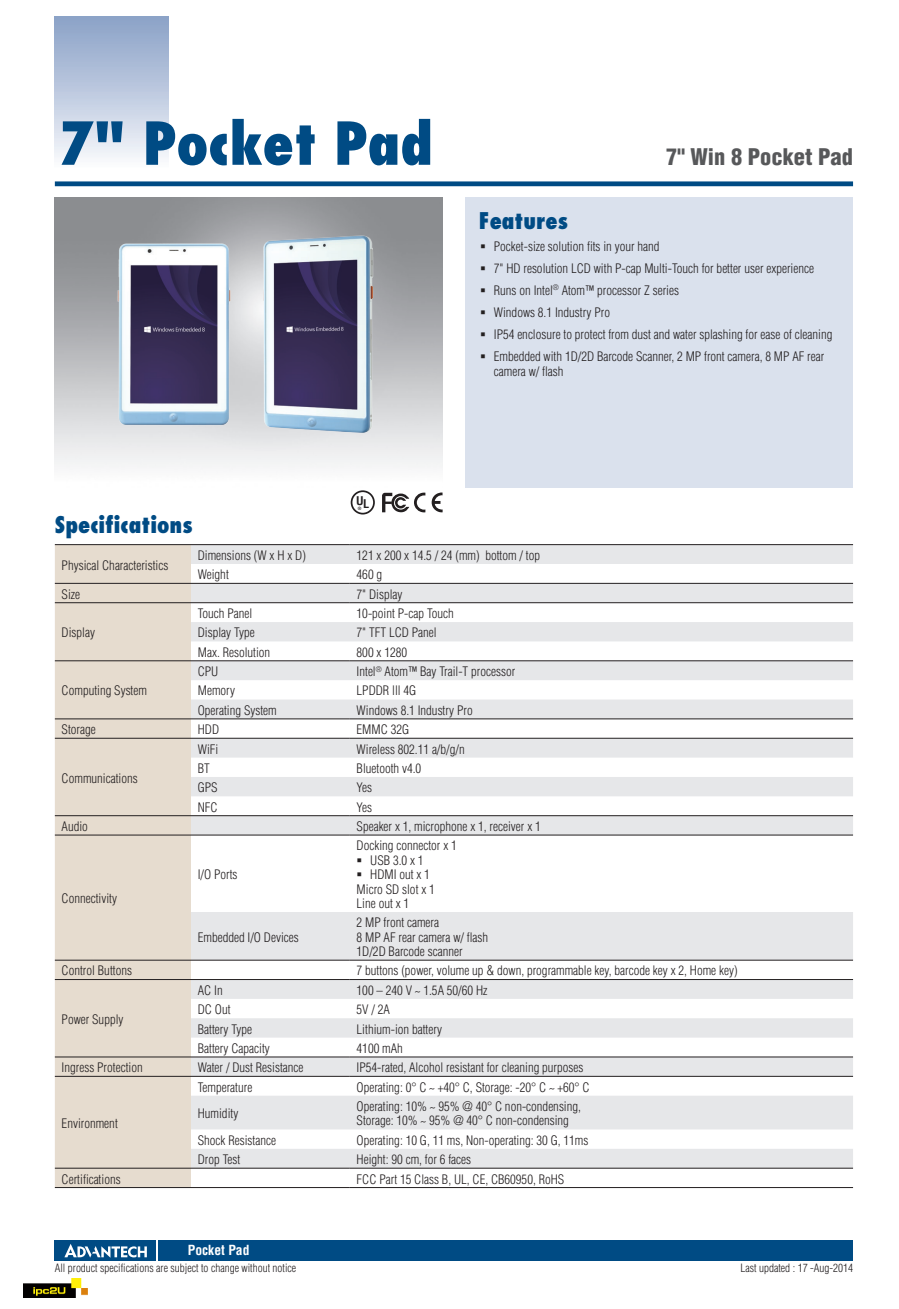
<style>
.page{position:relative;width:899px;height:1309px;background:#fff}
.page>*{position:absolute;margin:0;border:0;box-sizing:border-box;transform-origin:0 0}
.t1{font:800 condensed 57.57px "Futura";color:#004b84}
.t2{font:800 condensed 22.4px "Futura";color:#004b84}
.t3{font:900 condensed 22.4px "Helvetica";color:#57585a}
.t4{font:700 condensed 13.65px "Helvetica";color:#fff}
.t5{font:300 condensed 12.78px/22.1px "Helvetica";color:#231f20}
.t6{font:700 condensed 11.72px "Helvetica";color:#231f20;scale:1.05 1}
.t7{font:300 condensed 11.2px "Helvetica";color:#231f20}
.t8{font:700 condensed 4.38px "Helvetica";color:#231f20}
</style>
<div class="page">
<img style="left:24px;top:1278px;width:64px;height:19px">
<div style="left:55px;top:181px;width:797px;height:5px;background:#004b84"></div>
<div style="left:55px;top:16px;width:113px;height:153px;background:linear-gradient(to bottom,#879fc5,#fafafd)"></div>
<div style="left:158px;top:1239px;width:694px;height:21px;background:#004b84"></div>
<div style="left:55px;top:1239px;width:101px;height:21px;background:#004b84"></div>
<svg style="left:64px;top:1244px;width:83px;height:14px"></svg>
<div style="left:465px;top:197px;width:387px;height:291px;background:#dae1ed"></div>
<div style="left:55px;top:545px;width:136px;height:642px;background:#e6dccf"></div>
<svg style="left:191px;top:545px;width:661px;height:623px;fill:#e6e7e9"></svg>
<hr style="left:55px;top:583px;width:136px;height:1px;background:#231f20">
<hr style="left:191px;top:583px;width:159px;height:1px;background:#231f20">
<hr style="left:350px;top:583px;width:502px;height:1px;background:#231f20">
<hr style="left:55px;top:544px;width:136px;height:1px;background:#231f20">
<hr style="left:55px;top:660px;width:136px;height:1px;background:#231f20">
<hr style="left:191px;top:544px;width:159px;height:1px;background:#231f20">
<hr style="left:350px;top:544px;width:502px;height:1px;background:#231f20">
<hr style="left:191px;top:660px;width:159px;height:1px;background:#231f20">
<hr style="left:350px;top:660px;width:502px;height:1px;background:#231f20">
<hr style="left:55px;top:602px;width:136px;height:1px;background:#231f20">
<hr style="left:191px;top:602px;width:159px;height:1px;background:#231f20">
<hr style="left:350px;top:602px;width:502px;height:1px;background:#231f20">
<hr style="left:55px;top:718px;width:136px;height:1px;background:#231f20">
<hr style="left:191px;top:718px;width:159px;height:1px;background:#231f20">
<hr style="left:350px;top:718px;width:502px;height:1px;background:#231f20">
<hr style="left:55px;top:738px;width:136px;height:1px;background:#231f20">
<hr style="left:55px;top:815px;width:136px;height:1px;background:#231f20">
<hr style="left:191px;top:738px;width:159px;height:1px;background:#231f20">
<hr style="left:350px;top:738px;width:502px;height:1px;background:#231f20">
<hr style="left:191px;top:815px;width:159px;height:1px;background:#231f20">
<hr style="left:350px;top:815px;width:502px;height:1px;background:#231f20">
<hr style="left:55px;top:835px;width:136px;height:1px;background:#231f20">
<hr style="left:55px;top:960px;width:136px;height:1px;background:#231f20">
<hr style="left:191px;top:835px;width:159px;height:1px;background:#231f20">
<hr style="left:350px;top:835px;width:502px;height:1px;background:#231f20">
<hr style="left:191px;top:960px;width:159px;height:1px;background:#231f20">
<hr style="left:350px;top:960px;width:502px;height:1px;background:#231f20">
<hr style="left:55px;top:979px;width:136px;height:1px;background:#231f20">
<hr style="left:55px;top:1056px;width:136px;height:1px;background:#231f20">
<hr style="left:55px;top:1076px;width:136px;height:1px;background:#231f20">
<hr style="left:191px;top:979px;width:159px;height:1px;background:#231f20">
<hr style="left:350px;top:979px;width:502px;height:1px;background:#231f20">
<hr style="left:191px;top:1056px;width:159px;height:1px;background:#231f20">
<hr style="left:350px;top:1056px;width:502px;height:1px;background:#231f20">
<hr style="left:191px;top:1076px;width:159px;height:1px;background:#231f20">
<hr style="left:350px;top:1076px;width:502px;height:1px;background:#231f20">
<hr style="left:55px;top:1168px;width:136px;height:1px;background:#231f20">
<hr style="left:191px;top:1168px;width:159px;height:1px;background:#231f20">
<hr style="left:350px;top:1168px;width:502px;height:1px;background:#231f20">
<hr style="left:55px;top:1187px;width:136px;height:1px;background:#231f20">
<hr style="left:191px;top:1187px;width:159px;height:1px;background:#231f20">
<hr style="left:350px;top:1187px;width:502px;height:1px;background:#231f20">
<svg style="left:431px;top:492px;width:11px;height:21px"></svg>
<svg style="left:382px;top:493px;width:43px;height:19px"></svg>
<div style="left:350px;top:490px;width:25px;height:24px;border:2px solid #231f20;border-radius:50%"></div>
<img style="left:102px;top:224px;width:135px;height:217px">
<img style="left:237px;top:220px;width:164px;height:228px">
<svg style="left:357px;top:858px;width:4px;height:4px"></svg>
<svg style="left:357px;top:872px;width:4px;height:4px"></svg>
<h1 class="t1" style="left:59px;top:106px;width:375px">7" Pocket Pad</h1>
<p class="t6" style="left:356px;top:495px;width:14px">UL</p>
<p class="t8" style="left:358px;top:506px;width:5px">®</p>
<h2 class="t2" style="left:479px;top:206px;width:91px">Features</h2>
<h2 class="t3" style="left:666px;top:143px;width:188px">7" Win 8 Pocket Pad</h2>
<p class="t5" style="left:493px;top:235px;width:340px">Pocket-size solution fits in your hand<br>7" HD resolution LCD with P-cap Multi-Touch for better user experience Runs on Intel<sup>®</sup> Atom™ processor Z series<br>Windows 8.1 Industry Pro<br>IP54 enclosure to protect from dust and water splashing for ease of cleaning Embedded with 1D/2D Barcode Scanner, 2 MP front camera, 8 MP AF rear</p>
<p class="t5" style="left:493px;top:360px;width:71px">camera w/ flash</p>
<h2 class="t2" style="left:55px;top:510px;width:139px">Specifications</h2>
<p class="t5" style="left:62px;top:554px;width:108px">Physical Characteristics</p>
<p class="t5" style="left:198px;top:544px;width:110px">Dimensions (W x H x D)</p>
<p class="t5" style="left:356px;top:544px;width:185px">121 x 200 x 14.5 / 24 (mm) bottom / top</p>
<p class="t5" style="left:198px;top:563px;width:33px">Weight</p>
<p class="t5" style="left:356px;top:563px;width:27px">460 g</p>
<p class="t5" style="left:62px;top:583px;width:20px">Size</p>
<p class="t5" style="left:356px;top:583px;width:47px">7" Display</p>
<p class="t5" style="left:62px;top:622px;width:35px">Display</p>
<p class="t5" style="left:198px;top:602px;width:56px">Touch Panel</p>
<p class="t5" style="left:356px;top:602px;width:99px">10-point P-cap Touch</p>
<p class="t5" style="left:198px;top:622px;width:58px">Display Type</p>
<p class="t5" style="left:356px;top:622px;width:81px">7" TFT LCD Panel</p>
<p class="t5" style="left:198px;top:641px;width:74px">Max. Resolution</p>
<p class="t5" style="left:356px;top:641px;width:52px">800 x 1280</p>
<p class="t5" style="left:62px;top:680px;width:87px">Computing System</p>
<p class="t5" style="left:198px;top:660px;width:22px">CPU</p>
<p class="t5" style="left:356px;top:660px;width:160px">Intel<sup>®</sup> Atom™ Bay Trail-T processor</p>
<p class="t5" style="left:198px;top:680px;width:39px">Memory</p>
<p class="t5" style="left:356px;top:680px;width:61px">LPDDR lll 4G</p>
<p class="t5" style="left:198px;top:699px;width:80px">Operating System</p>
<p class="t5" style="left:356px;top:699px;width:118px">Windows 8.1 Industry Pro</p>
<p class="t5" style="left:62px;top:718px;width:36px">Storage</p>
<p class="t5" style="left:198px;top:718px;width:23px">HDD</p>
<p class="t5" style="left:356px;top:718px;width:54px">EMMC 32G</p>
<p class="t5" style="left:62px;top:767px;width:78px">Communications</p>
<p class="t5" style="left:198px;top:738px;width:22px">WiFi</p>
<p class="t5" style="left:356px;top:738px;width:110px">Wireless 802.11 a/b/g/n</p>
<p class="t5" style="left:198px;top:757px;width:14px">BT</p>
<p class="t5" style="left:356px;top:757px;width:66px">Bluetooth v4.0</p>
<p class="t5" style="left:198px;top:776px;width:21px">GPS</p>
<p class="t5" style="left:356px;top:776px;width:17px">Yes</p>
<p class="t5" style="left:198px;top:796px;width:21px">NFC</p>
<p class="t5" style="left:356px;top:796px;width:17px">Yes</p>
<p class="t5" style="left:62px;top:815px;width:28px">Audio</p>
<p class="t5" style="left:356px;top:815px;width:186px">Speaker x 1, microphone x 1, receiver x 1</p>
<p class="t5" style="left:62px;top:887px;width:57px">Connectivity</p>
<p class="t5" style="left:198px;top:863px;width:41px">I/O Ports</p>
<p class="t5" style="left:198px;top:926px;width:102px">Embedded I/O Devices</p>
<p class="t5" style="left:356px;top:834px;width:102px">Docking connector x 1</p>
<p class="t5" style="left:370px;top:849px;width:55px">USB 3.0 x 1</p>
<p class="t5" style="left:370px;top:863px;width:61px">HDMI out x 1</p>
<p class="t5" style="left:356px;top:878px;width:80px">Micro SD slot x 1</p>
<p class="t5" style="left:356px;top:892px;width:54px">Line out x 1</p>
<p class="t5" style="left:356px;top:915px;width:133px;line-height:14.3px">2 MP front camera<br>8 MP AF rear camera w/ flash<br>1D/2D Barcode scanner</p>
<p class="t5" style="left:62px;top:960px;width:72px">Control Buttons</p>
<p class="t5" style="left:356px;top:960px;width:382px">7 buttons (power, volume up &amp; down, programmable key, barcode key x 2, Home key)</p>
<p class="t5" style="left:62px;top:1008px;width:63px">Power Supply</p>
<p class="t5" style="left:198px;top:979px;width:26px">AC In</p>
<p class="t5" style="left:356px;top:979px;width:132px">100 – 240 V ~ 1.5A 50/60 Hz</p>
<p class="t5" style="left:198px;top:998px;width:34px">DC Out</p>
<p class="t5" style="left:356px;top:998px;width:35px">5V / 2A</p>
<p class="t5" style="left:198px;top:1018px;width:56px">Battery Type</p>
<p class="t5" style="left:356px;top:1018px;width:87px">Lithium-ion battery</p>
<p class="t5" style="left:198px;top:1037px;width:74px">Battery Capacity</p>
<p class="t5" style="left:356px;top:1037px;width:48px">4100 mAh</p>
<p class="t5" style="left:62px;top:1056px;width:83px">Ingress Protection</p>
<p class="t5" style="left:198px;top:1056px;width:107px">Water / Dust Resistance</p>
<p class="t5" style="left:356px;top:1056px;width:228px">IP54-rated, Alcohol resistant for cleaning purposes</p>
<p class="t5" style="left:62px;top:1112px;width:58px">Environment</p>
<p class="t5" style="left:198px;top:1076px;width:56px">Temperature</p>
<p class="t5" style="left:356px;top:1076px;width:234px">Operating: 0° C ~ +40° C, Storage: -20° C ~ +60° C</p>
<p class="t5" style="left:198px;top:1102px;width:42px">Humidity</p>
<p class="t5" style="left:356px;top:1099px;width:226px;line-height:14.3px">Operating: 10% ~ 95% @ 40° C non-condensing,<br>Storage: 10% ~ 95% @ 40° C non-condensing</p>
<p class="t5" style="left:198px;top:1129px;width:80px">Shock Resistance</p>
<p class="t5" style="left:356px;top:1129px;width:233px">Operating: 10 G, 11 ms, Non-operating: 30 G, 11ms</p>
<p class="t5" style="left:198px;top:1148px;width:44px">Drop Test</p>
<p class="t5" style="left:356px;top:1148px;width:116px">Height: 90 cm, for 6 faces</p>
<p class="t5" style="left:62px;top:1168px;width:60px">Certifications</p>
<p class="t5" style="left:356px;top:1168px;width:209px">FCC Part 15 Class B, UL, CE, CB60950, RoHS</p>
<p class="t4" style="left:188px;top:1242px;width:63px">Pocket Pad</p>
<p class="t7" style="left:55px;top:1261px;width:243px">All product specifications are subject to change without notice</p>
<p class="t7" style="left:740px;top:1261px;width:114px">Last updated : 17 -Aug-2014</p>
</div>
